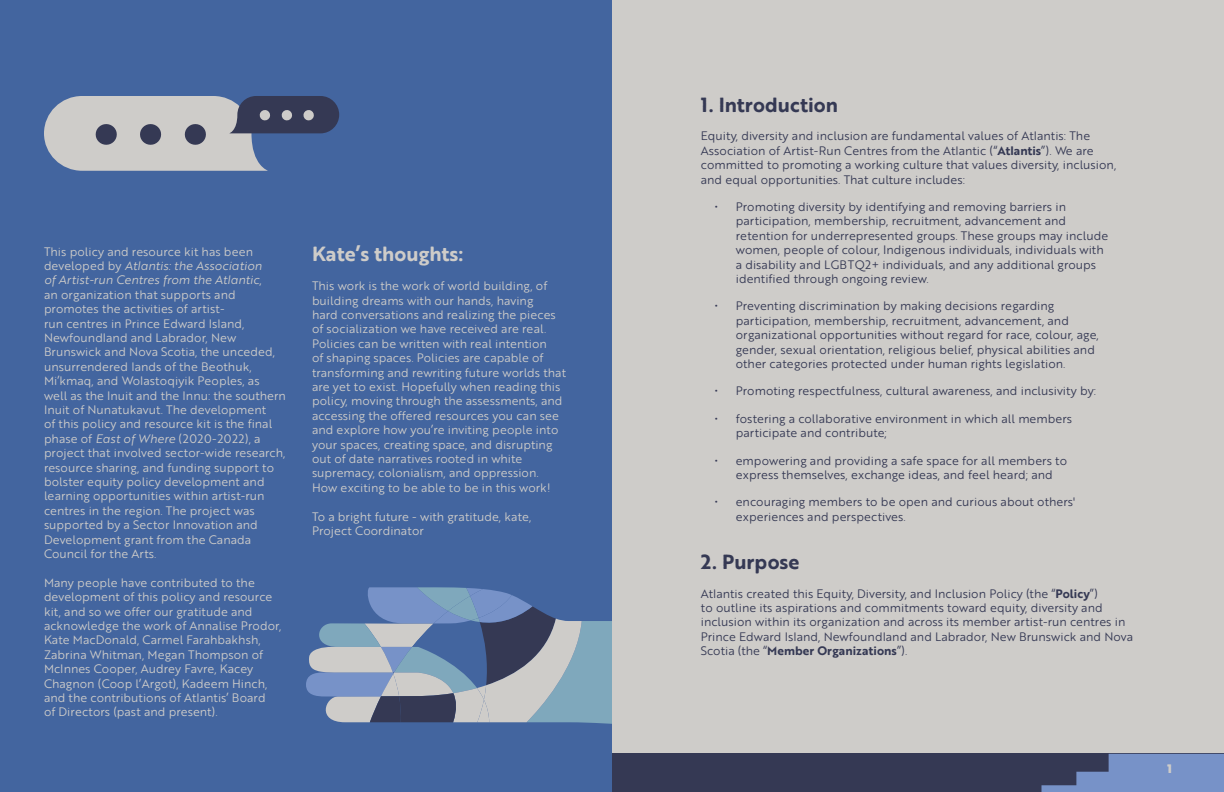
<style>
.page{position:relative;width:1224px;height:792px;background:#ceccc9}
.page>*{position:absolute;margin:0;border:0;box-sizing:border-box;transform-origin:0 0}
.Header_1{font:700 20px "Brother 1816 Printed";color:#353954}
.Header_intro{font:700 20px "Brother 1816 Printed";color:#ceccc9}
.Body_intro{font:12px/14.4px "Brother 1816 Printed";color:#ceccc9}
.t1{font:12px/14.4px "Brother 1816 Printed";color:#353954}
.t2{font:900 12px "Brother 1816 Printed";color:#ceccc9}
.s1{font-style:italic}
.s2{font-weight:700}
</style>
<div class="page">
<div style="left:0;top:754px;width:1224px;height:38px;background:#353954"></div>
<svg style="left:1041px;top:754px;width:183px;height:38px"></svg>
<div style="left:0;top:0;width:612px;height:792px;background:#43659f"></div>
<svg style="left:306px;top:587px;width:306px;height:137px"></svg>
<svg style="left:44px;top:96px;width:295px;height:75px"></svg>
<p class="Body_intro" style="left:44px;top:244px;width:244px">This policy and resource kit has been developed by <span class="s1">Atlantis: the Association<br>of Artist-run Centres from the Atlantic</span>,<br>an organization that supports and promotes the activities of artist-<br>run centres in Prince Edward Island, Newfoundland and Labrador, New Brunswick and Nova Scotia, the unceded, unsurrendered lands of the Beothuk, Mi’kmaq, and Wolastoqiyik Peoples, as<br>well as the Inuit and the Innu: the southern Inuit of Nunatukavut. The development<br>of this policy and resource kit is the final phase of <span class="s1">East of Where</span> (2020-2022), a project that involved sector-wide research, resource sharing, and funding support to bolster equity policy development and learning opportunities within artist-run centres in the region. The project was supported by a Sector Innovation and Development grant from the Canada Council for the Arts.</p>
<p class="Body_intro" style="left:44px;top:575px;width:239px">Many people have contributed to the development of this policy and resource kit, and so we offer our gratitude and acknowledge the work of Annalise Prodor, Kate MacDonald, Carmel Farahbakhsh, Zabrina Whitman, Megan Thompson of McInnes Cooper, Audrey Favre, Kacey Chagnon (Coop l’Argot), Kadeem Hinch, and the contributions of Atlantis’ Board<br>of Directors (past and present).</p>
<p class="Header_intro" style="left:312px;top:239px;width:153px">Kate’s thoughts:</p>
<p class="Body_intro" style="left:312px;top:278px;width:256px">This work is the work of world building, of building dreams with our hands, having<br>hard conversations and realizing the pieces of socialization we have received are real.<br>Policies can be written with real intention<br>of shaping spaces. Policies are capable of transforming and rewriting future worlds that are yet to exist. Hopefully when reading this policy, moving through the assessments, and accessing the offered resources you can see and explore how you’re inviting people into your spaces, creating space, and disrupting out of date narratives rooted in white supremacy, colonialism, and oppression.<br>How exciting to be able to be in this work!</p>
<p class="Body_intro" style="left:312px;top:509px;width:221px">To a bright future - with gratitude, kate,<br>Project Coordinator</p>
<p class="Header_1" style="left:701px;top:89px;width:139px">1. Introduction</p>
<p class="t1" style="left:701px;top:129px;width:417px">Equity, diversity and inclusion are fundamental values of Atlantis: The Association of Artist-Run Centres from the Atlantic (“<span class="s2">Atlantis</span>”). We are committed to promoting a working culture that values diversity, inclusion, and equal opportunities. That culture includes:</p>
<p class="t1" style="left:736px;top:199px;width:374px;text-indent:-21px">• Promoting diversity by identifying and removing barriers in participation, membership, recruitment, advancement and retention for underrepresented groups. These groups may include women, people of colour, Indigenous individuals, individuals with a disability and LGBTQ2+ individuals, and any additional groups identified through ongoing review.</p>
<p class="t1" style="left:736px;top:299px;width:365px;text-indent:-21px">• Preventing discrimination by making decisions regarding participation, membership, recruitment, advancement, and organizational opportunities without regard for race, colour, age, gender, sexual orientation, religious belief, physical abilities and other categories protected under human rights legislation.</p>
<p class="t1" style="left:715px;top:384px;width:383px">• Promoting respectfulness, cultural awareness, and inclusivity by:</p>
<p class="t1" style="left:736px;top:411px;width:338px;text-indent:-21px">• fostering a collaborative environment in which all members participate and contribute;</p>
<p class="t1" style="left:715px;top:453px;width:354px;text-align:center">• empowering and providing a safe space for all members to express themselves, exchange ideas, and feel heard; and</p>
<p class="t1" style="left:736px;top:495px;width:341px;text-indent:-21px">• encouraging members to be open and curious about others' experiences and perspectives.</p>
<p class="Header_1" style="left:701px;top:546px;width:100px">2. Purpose</p>
<p class="t1" style="left:701px;top:586px;width:434px">Atlantis created this Equity, Diversity, and Inclusion Policy (the “<span class="s2">Policy</span>”)<br>to outline its aspirations and commitments toward equity, diversity and inclusion within its organization and across its member artist-run centres in Prince Edward Island, Newfoundland and Labrador, New Brunswick and Nova Scotia (the “<span class="s2">Member Organizations</span>”).</p>
<p class="t2" style="left:1168px;top:759px;width:6px">1</p>
</div>
